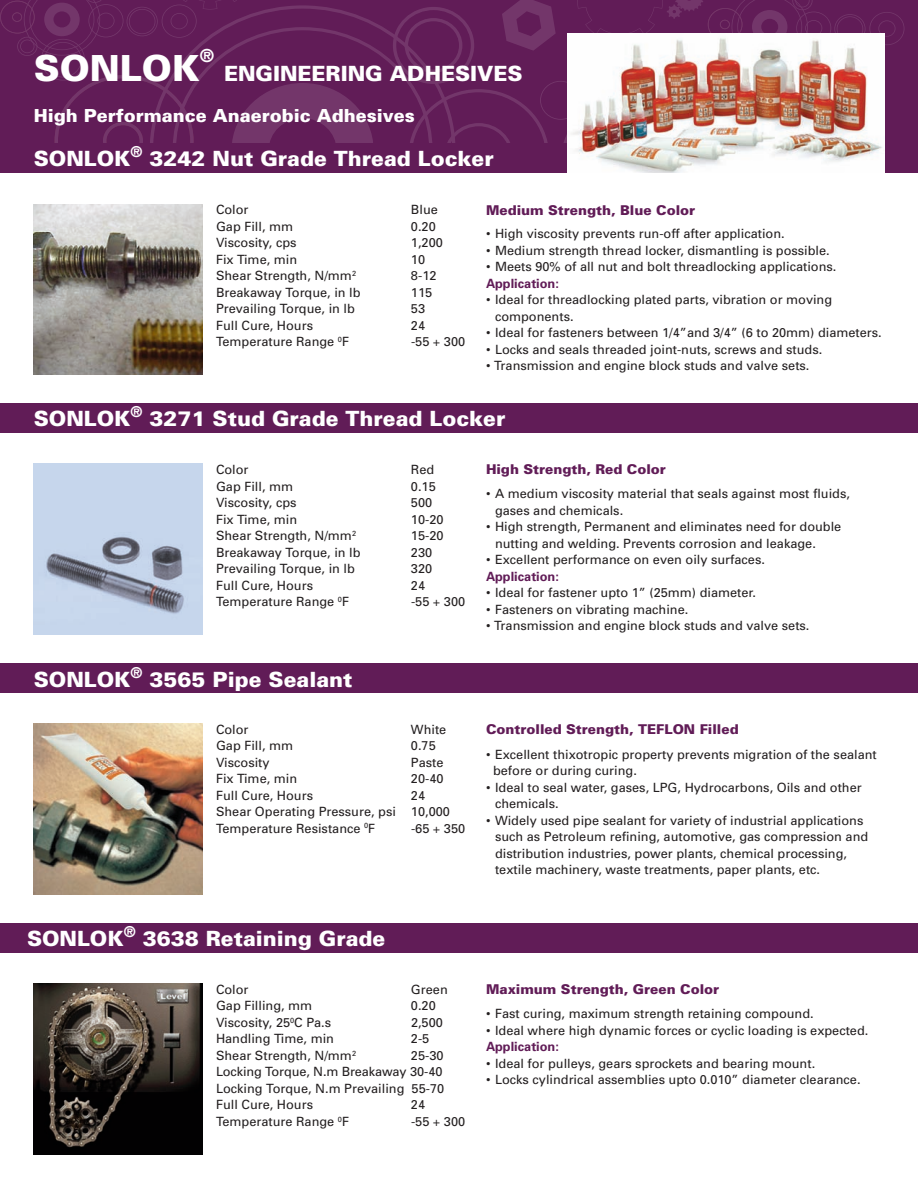
<style>
.page{position:relative;width:918px;height:1188px;background:#fff}
.page>*{position:absolute;margin:0;border:0;box-sizing:border-box;transform-origin:0 0}
.t1{font:900 36px "Univers";color:#fff}
.t2{font:900 21px "Univers";color:#fff}
.t3{font:900 18px "Univers";color:#fff}
.t4{font:900 13.5px "Univers";color:#611c57}
.t5{font:12.75px/16.5px "Univers";color:#231f20}
.t6{font:700 12.75px "Univers";color:#611c57}
</style>
<div class="page">
<svg style="left:0;top:0;width:905px;height:143px;background:#64215a"></svg>
<div style="left:0;top:923px;width:918px;height:29px;background:#611c57"></div>
<img style="left:34px;top:984px;width:168px;height:170px">
<div style="left:0;top:403px;width:918px;height:29px;background:#611c57"></div>
<img style="left:34px;top:464px;width:168px;height:170px">
<div style="left:0;top:143px;width:918px;height:30px;background:#611c57"></div>
<img style="left:34px;top:204px;width:168px;height:171px">
<div style="left:0;top:663px;width:918px;height:29px;background:#611c57"></div>
<img style="left:34px;top:724px;width:168px;height:171px">
<img style="left:567px;top:34px;width:317px;height:139px">
<p class="t1" style="left:34px;top:46px;width:167px">SONLOK</p>
<p class="t3" style="left:200px;top:44px;width:16px">®</p>
<p class="t2" style="left:224px;top:60px;width:300px">ENGINEERING ADHESIVES</p>
<p class="t3" style="left:34px;top:104px;width:382px">High Performance Anaerobic Adhesives</p>
<p class="t2" style="left:34px;top:146px;width:461px">SONLOK<sup>®</sup> 3242 Nut Grade Thread Locker</p>
<p class="t5" style="left:216px;top:201px;width:34px">Color</p>
<p class="t5" style="left:411px;top:201px;width:28px">Blue</p>
<p class="t5" style="left:216px;top:218px;width:79px">Gap Fill, mm</p>
<p class="t5" style="left:411px;top:218px;width:26px">0.20</p>
<p class="t5" style="left:216px;top:234px;width:82px">Viscosity, cps</p>
<p class="t5" style="left:411px;top:234px;width:33px">1,200</p>
<p class="t5" style="left:216px;top:251px;width:83px">Fix Time, min</p>
<p class="t5" style="left:411px;top:251px;width:16px">10</p>
<p class="t5" style="left:216px;top:267px;width:142px">Shear Strength, N/mm<sup>2</sup></p>
<p class="t5" style="left:411px;top:267px;width:27px">8-12</p>
<p class="t5" style="left:216px;top:284px;width:146px">Breakaway Torque, in lb</p>
<p class="t5" style="left:411px;top:284px;width:23px">115</p>
<p class="t5" style="left:216px;top:300px;width:140px">Prevailing Torque, in lb</p>
<p class="t5" style="left:411px;top:300px;width:16px">53</p>
<p class="t5" style="left:216px;top:317px;width:99px">Full Cure, Hours</p>
<p class="t5" style="left:411px;top:317px;width:16px">24</p>
<p class="t5" style="left:216px;top:333px;width:135px">Temperature Range <sup>0</sup>F</p>
<p class="t5" style="left:411px;top:333px;width:56px">-55 + 300</p>
<p class="t4" style="left:486px;top:201px;width:211px">Medium Strength, Blue Color</p>
<p class="t5" style="left:486px;top:226px;width:300px">• High viscosity prevents run-off after application.</p>
<p class="t5" style="left:486px;top:242px;width:345px">• Medium strength thread locker, dismantling is possible.</p>
<p class="t5" style="left:486px;top:259px;width:352px">• Meets 90% of all nut and bolt threadlocking applications.</p>
<p class="t6" style="left:486px;top:275px;width:74px">Application:</p>
<p class="t5" style="left:486px;top:292px;width:348px">• Ideal for threadlocking plated parts, vibration or moving</p>
<p class="t5" style="left:495px;top:308px;width:80px">components.</p>
<p class="t5" style="left:486px;top:325px;width:397px">• Ideal for fasteners between 1/4”and 3/4” (6 to 20mm) diameters.</p>
<p class="t5" style="left:486px;top:341px;width:338px">• Locks and seals threaded joint-nuts, screws and studs.</p>
<p class="t5" style="left:486px;top:358px;width:325px">• Transmission and engine block studs and valve sets.</p>
<p class="t2" style="left:34px;top:406px;width:473px">SONLOK<sup>®</sup> 3271 Stud Grade Thread Locker</p>
<p class="t5" style="left:216px;top:461px;width:34px">Color</p>
<p class="t5" style="left:411px;top:461px;width:25px">Red</p>
<p class="t5" style="left:216px;top:478px;width:79px">Gap Fill, mm</p>
<p class="t5" style="left:411px;top:478px;width:26px">0.15</p>
<p class="t5" style="left:216px;top:494px;width:82px">Viscosity, cps</p>
<p class="t5" style="left:411px;top:494px;width:23px">500</p>
<p class="t5" style="left:216px;top:511px;width:83px">Fix Time, min</p>
<p class="t5" style="left:411px;top:511px;width:34px">10-20</p>
<p class="t5" style="left:216px;top:527px;width:142px">Shear Strength, N/mm<sup>2</sup></p>
<p class="t5" style="left:411px;top:527px;width:34px">15-20</p>
<p class="t5" style="left:216px;top:544px;width:146px">Breakaway Torque, in lb</p>
<p class="t5" style="left:411px;top:544px;width:23px">230</p>
<p class="t5" style="left:216px;top:560px;width:140px">Prevailing Torque, in lb</p>
<p class="t5" style="left:411px;top:560px;width:23px">320</p>
<p class="t5" style="left:216px;top:577px;width:99px">Full Cure, Hours</p>
<p class="t5" style="left:411px;top:577px;width:16px">24</p>
<p class="t5" style="left:216px;top:593px;width:135px">Temperature Range <sup>0</sup>F</p>
<p class="t5" style="left:411px;top:593px;width:56px">-55 + 300</p>
<p class="t4" style="left:486px;top:461px;width:181px">High Strength, Red Color</p>
<p class="t5" style="left:495px;top:485px;width:356px;text-indent:-9px">• A medium viscosity material that seals against most fluids, gases and chemicals.</p>
<p class="t5" style="left:495px;top:518px;width:348px;text-indent:-9px">• High strength, Permanent and eliminates need for double nutting and welding. Prevents corrosion and leakage.</p>
<p class="t5" style="left:486px;top:551px;width:280px">• Excellent performance on even oily surfaces.</p>
<p class="t6" style="left:486px;top:568px;width:74px">Application:</p>
<p class="t5" style="left:486px;top:584px;width:272px">• Ideal for fastener upto 1” (25mm) diameter.</p>
<p class="t5" style="left:486px;top:601px;width:204px">• Fasteners on vibrating machine.</p>
<p class="t5" style="left:486px;top:617px;width:325px">• Transmission and engine block studs and valve sets.</p>
<p class="t2" style="left:34px;top:666px;width:320px">SONLOK<sup>®</sup> 3565 Pipe Sealant</p>
<p class="t5" style="left:216px;top:721px;width:34px">Color</p>
<p class="t5" style="left:411px;top:721px;width:37px">White</p>
<p class="t5" style="left:216px;top:737px;width:79px">Gap Fill, mm</p>
<p class="t5" style="left:411px;top:737px;width:26px">0.75</p>
<p class="t5" style="left:216px;top:754px;width:55px">Viscosity</p>
<p class="t5" style="left:411px;top:754px;width:34px">Paste</p>
<p class="t5" style="left:216px;top:770px;width:83px">Fix Time, min</p>
<p class="t5" style="left:411px;top:770px;width:34px">20-40</p>
<p class="t5" style="left:216px;top:787px;width:99px">Full Cure, Hours</p>
<p class="t5" style="left:411px;top:787px;width:16px">24</p>
<p class="t5" style="left:216px;top:803px;width:235px">Shear Operating Pressure, psi 10,000</p>
<p class="t5" style="left:216px;top:820px;width:161px">Temperature Resistance <sup>0</sup>F</p>
<p class="t5" style="left:411px;top:820px;width:56px">-65 + 350</p>
<p class="t2" style="left:27px;top:925px;width:360px">SONLOK<sup>®</sup> 3638 Retaining Grade</p>
<p class="t5" style="left:216px;top:981px;width:34px">Color</p>
<p class="t5" style="left:411px;top:981px;width:38px">Green</p>
<p class="t5" style="left:216px;top:997px;width:98px">Gap Filling, mm</p>
<p class="t5" style="left:411px;top:997px;width:26px">0.20</p>
<p class="t5" style="left:216px;top:1014px;width:117px">Viscosity, 25<sup>0</sup>C Pa.s</p>
<p class="t5" style="left:411px;top:1014px;width:33px">2,500</p>
<p class="t5" style="left:216px;top:1030px;width:120px">Handling Time, min</p>
<p class="t5" style="left:411px;top:1030px;width:20px">2-5</p>
<p class="t5" style="left:216px;top:1047px;width:142px">Shear Strength, N/mm<sup>2</sup></p>
<p class="t5" style="left:411px;top:1047px;width:34px">25-30</p>
<p class="t5" style="left:216px;top:1063px;width:228px">Locking Torque, N.m Breakaway 30-40</p>
<p class="t5" style="left:216px;top:1080px;width:230px">Locking Torque, N.m Prevailing 55-70</p>
<p class="t5" style="left:216px;top:1096px;width:99px">Full Cure, Hours</p>
<p class="t5" style="left:411px;top:1096px;width:16px">24</p>
<p class="t5" style="left:216px;top:1113px;width:135px">Temperature Range <sup>0</sup>F</p>
<p class="t5" style="left:411px;top:1113px;width:56px">-55 + 300</p>
<p class="t4" style="left:486px;top:721px;width:254px">Controlled Strength, TEFLON Filled</p>
<p class="t5" style="left:486px;top:746px;width:392px">• Excellent thixotropic property prevents migration of the sealant</p>
<p class="t5" style="left:493px;top:762px;width:145px">before or during curing.</p>
<p class="t5" style="left:486px;top:779px;width:377px">• Ideal to seal water, gases, LPG, Hydrocarbons, Oils and other</p>
<p class="t5" style="left:495px;top:795px;width:65px">chemicals.</p>
<p class="t5" style="left:495px;top:812px;width:375px;text-indent:-9px">• Widely used pipe sealant for variety of industrial applications such as Petroleum refining, automotive, gas compression and distribution industries, power plants, chemical processing,</p>
<p class="t5" style="left:495px;top:861px;width:327px">textile machinery, waste treatments, paper plants, etc.</p>
<p class="t4" style="left:486px;top:981px;width:235px">Maximum Strength, Green Color</p>
<p class="t5" style="left:486px;top:1005px;width:329px">• Fast curing, maximum strength retaining compound.</p>
<p class="t5" style="left:486px;top:1022px;width:384px">• Ideal where high dynamic forces or cyclic loading is expected.</p>
<p class="t6" style="left:486px;top:1038px;width:74px">Application:</p>
<p class="t5" style="left:486px;top:1055px;width:331px">• Ideal for pulleys, gears sprockets and bearing mount.</p>
<p class="t5" style="left:486px;top:1071px;width:376px">• Locks cylindrical assemblies upto 0.010” diameter clearance.</p>
</div>
